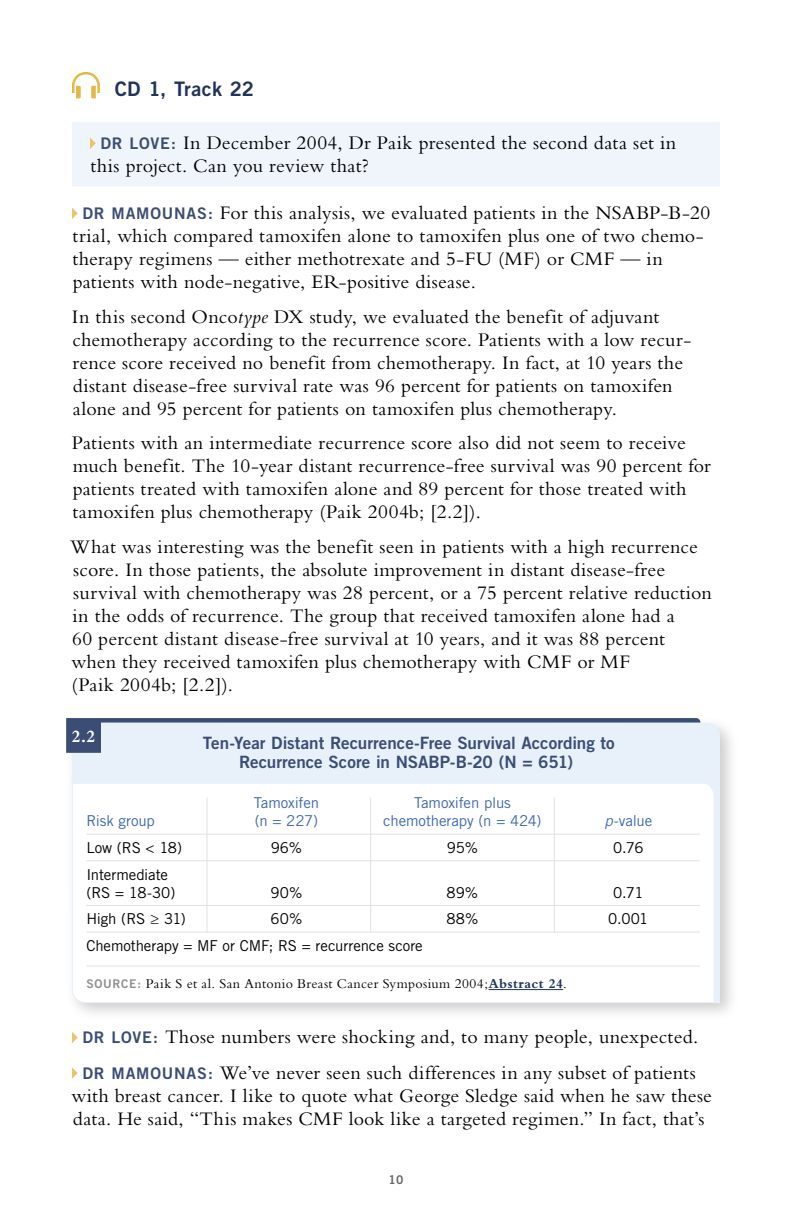
<style>
.page{position:relative;width:792px;height:1224px;background:#fff}
.page>*{position:absolute;margin:0;border:0;box-sizing:border-box;transform-origin:0 0}
.t1{font:20px/23px "Bembo RTP Std";letter-spacing:.01em;color:#000}
.t2{font:20px "Trade Gothic LT Std Bd 2";letter-spacing:.01em;color:#20345a}
.t3{font:700 18px "Bembo RTP Std";color:#fff}
.t4{font:17px/19px "Trade Gothic LT Std Bd 2";color:#3b4d74;text-align:center}
.t5{font:15px/18px "Trade Gothic LT Std";letter-spacing:-.01em;color:#000}
.t6{font:15px "Trade Gothic LT Std";letter-spacing:-.01em;color:#3c68ae}
.t7{font:14px "Bembo RTP Std";letter-spacing:.025em;color:#000}
.t8{font:12px "Trade Gothic LT Std Bd 2";color:#686767}
.s1{font-family:"Trade Gothic LT Std Bd 2";font-size:16px;color:#3b4d74}
.s2{font-style:italic}
.s3{font-family:"Trade Gothic LT Std Bd 2";font-size:12px;color:#919090}
.s4{font-weight:700;color:#20345a}
</style>
<div class="page">
<div style="left:63px;top:714px;width:677px;height:310px;background:#000;opacity:.2"></div>
<svg style="left:72px;top:722px;width:648px;height:281px"></svg>
<svg style="left:66px;top:718px;width:634px;height:35px;background:#c9d3e2"></svg>
<div style="left:72px;top:122px;width:648px;height:64px;background:#f0f5fb"></div>
<svg style="left:72px;top:72px;width:28px;height:26px"></svg>
<svg style="left:90px;top:138px;width:6px;height:11px"></svg>
<svg style="left:72px;top:208px;width:6px;height:11px"></svg>
<svg style="left:72px;top:1032px;width:6px;height:11px"></svg>
<svg style="left:72px;top:1067px;width:6px;height:12px"></svg>
<hr style="left:86px;top:834px;width:614px;height:1px;background:#e1e1e1">
<hr style="left:86px;top:860px;width:614px;height:1px;background:#e1e1e1">
<hr style="left:86px;top:905px;width:614px;height:1px;background:#e1e1e1">
<hr style="left:86px;top:932px;width:614px;height:1px;background:#e1e1e1">
<hr style="left:86px;top:966px;width:614px;height:1px;background:#e1e1e1">
<hr style="left:489px;top:989px;width:74px;height:1px;background:#20345a">
<hr style="left:554px;top:798px;width:1px;height:134px;background:#e1e1e1">
<hr style="left:370px;top:798px;width:1px;height:134px;background:#e1e1e1">
<hr style="left:206px;top:798px;width:1px;height:134px;background:#e1e1e1">
<p class="t2" style="left:115px;top:77px;width:141px">CD 1, Track 22</p>
<p class="t1" style="left:91px;top:131px;width:587px;text-indent:10px"><span class="s1">DR LOVE:</span> In December 2004, Dr Paik presented the second data set in this project. Can you review that?</p>
<p class="t1" style="left:73px;top:201px;width:639px;text-indent:10px"><span class="s1">DR MAMOUNAS:</span> For this analysis, we evaluated patients in the NSABP-B-20 trial, which compared tamoxifen alone to tamoxifen plus one of two chemo&shy;therapy regimens — either methotrexate and 5-FU (MF) or CMF — in patients with node-negative, ER-positive disease.</p>
<p class="t1" style="left:72px;top:305px;width:621px">In this second Onco<span class="s2">type</span> DX study, we evaluated the benefit of adjuvant chemotherapy according to the recurrence score. Patients with a low recur&shy;rence score received no benefit from chemotherapy. In fact, at 10 years the distant disease-free survival rate was 96 percent for patients on tamoxifen alone and 95 percent for patients on tamoxifen plus chemotherapy.</p>
<p class="t1" style="left:72px;top:431px;width:640px">Patients with an intermediate recurrence score also did not seem to receive much benefit. The 10-year distant recurrence-free survival was 90 percent for patients treated with tamoxifen alone and 89 percent for those treated with tamoxifen plus chemotherapy (Paik 2004b; [2.2]).</p>
<p class="t1" style="left:70px;top:535px;width:643px">What was interesting was the benefit seen in patients with a high recurrence score. In those patients, the absolute improvement in distant disease-free survival with chemotherapy was 28 percent, or a 75 percent relative reduction in the odds of recurrence. The group that received tamoxifen alone had a<br>60 percent distant disease-free survival at 10 years, and it was 88 percent when they received tamoxifen plus chemotherapy with CMF or MF<br>(Paik 2004b; [2.2]).</p>
<p class="t3" style="left:72px;top:726px;width:25px">2.2</p>
<p class="t4" style="left:203px;top:733px;width:413px">Ten-Year Distant Recurrence-Free Survival According to<br>Recurrence Score in NSABP-B-20 (N = 651)</p>
<p class="t6" style="left:254px;top:794px;width:67px">Tamoxifen</p>
<p class="t6" style="left:414px;top:794px;width:98px">Tamoxifen plus</p>
<p class="t6" style="left:86px;top:812px;width:70px">Risk group</p>
<p class="t6" style="left:255px;top:812px;width:65px">(n = 227)</p>
<p class="t6" style="left:383px;top:812px;width:160px">chemotherapy (n = 424)</p>
<p class="t6" style="left:604px;top:812px;width:49px"><span class="s2">p</span>-value</p>
<p class="t5" style="left:86px;top:839px;width:97px">Low (RS &lt; 18)</p>
<p class="t5" style="left:271px;top:839px;width:33px">96%</p>
<p class="t5" style="left:447px;top:839px;width:33px">95%</p>
<p class="t5" style="left:613px;top:839px;width:32px">0.76</p>
<p class="t5" style="left:86px;top:865px;width:91px">Intermediate (RS = 18-30)</p>
<p class="t5" style="left:271px;top:883px;width:33px">90%</p>
<p class="t5" style="left:447px;top:883px;width:33px">89%</p>
<p class="t5" style="left:613px;top:883px;width:32px">0.71</p>
<p class="t5" style="left:86px;top:910px;width:101px">High (RS ≥ 31)</p>
<p class="t5" style="left:271px;top:910px;width:33px">60%</p>
<p class="t5" style="left:446px;top:910px;width:34px">88%</p>
<p class="t5" style="left:608px;top:910px;width:42px">0.001</p>
<p class="t5" style="left:86px;top:937px;width:338px">Chemotherapy = MF or CMF; RS = recurrence score</p>
<p class="t7" style="left:86px;top:976px;width:482px"><span class="s3">SOURCE:</span> Paik S et al. San Antonio Breast Cancer Symposium 2004;<span class="s4">Abstract 24</span>.</p>
<p class="t1" style="left:82px;top:1019px;width:617px;line-height:35.6px"><span class="s1">DR LOVE:</span> Those numbers were shocking and, to many people, unexpected.<br><span class="s1">DR MAMOUNAS:</span> We’ve never seen such differences in any subset of patients</p>
<p class="t1" style="left:71px;top:1084px;width:642px">with breast cancer. I like to quote what George Sledge said when he saw these data. He said, “This makes CMF look like a targeted regimen.” In fact, that’s</p>
<p class="t8" style="left:389px;top:1172px;width:16px">10</p>
</div>
